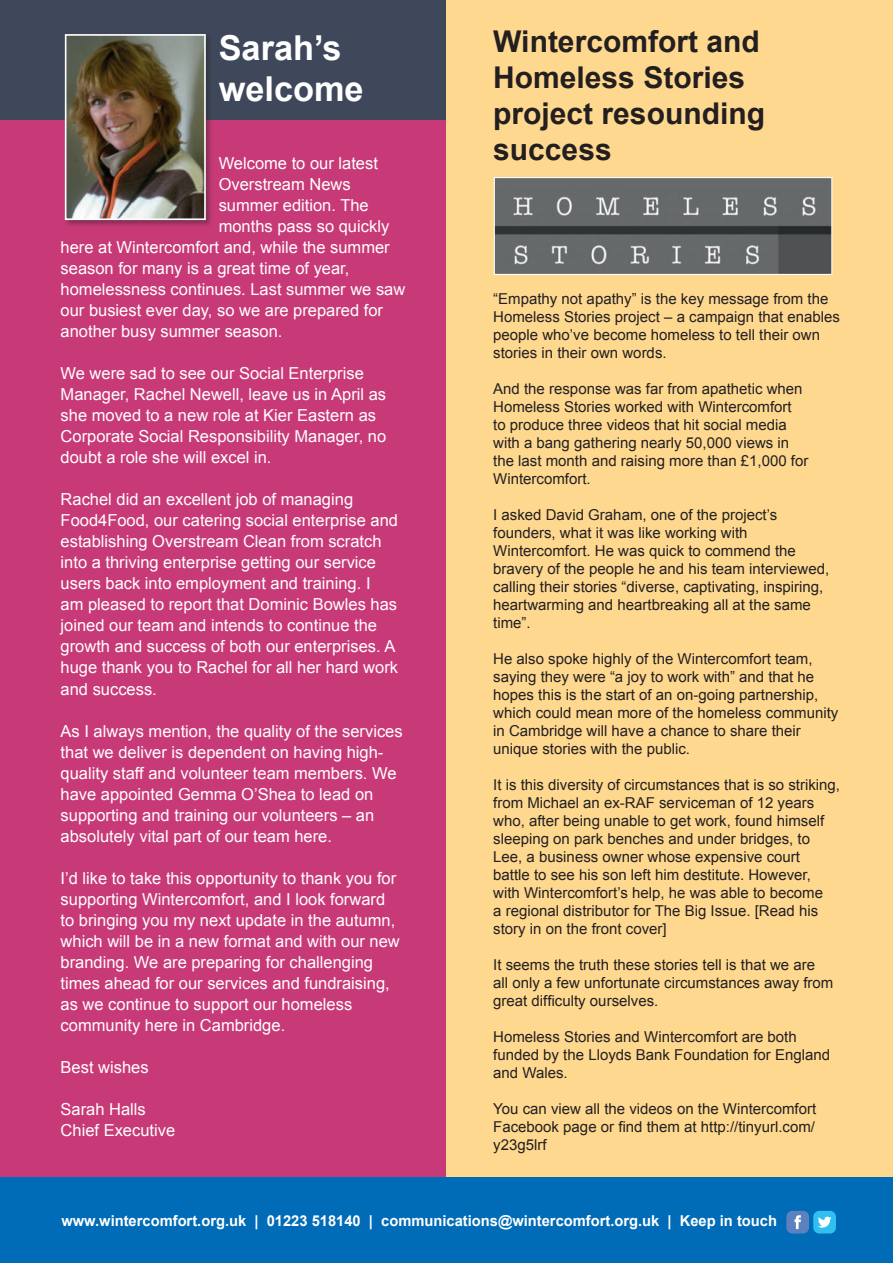
<style>
.page{position:relative;width:893px;height:1263px;background:#fff}
.page>*{position:absolute;margin:0;border:0;box-sizing:border-box;transform-origin:0 0}
.t1{font:700 34.35px/41.2px "Arial";color:#fff}
.t2{font:700 30px/36px "Arial";color:#231f20}
.t3{font:16.5px/21px "Arial";color:#fff}
.t4{font:15px/18px "Arial";color:#231f20}
.t5{font:700 15px "Arial";color:#fff}
</style>
<div class="page">
<div style="left:0;top:0;width:465px;height:1187px;background:#c83a77"></div>
<div style="left:0;top:0;width:465px;height:119px;background:#3f485a"></div>
<div style="left:446px;top:0;width:447px;height:1178px;background:#fed88f"></div>
<div style="left:0;top:1178px;width:893px;height:85px;background:#006bb6"></div>
<div style="left:786px;top:1211px;width:23px;height:22px;background:#5b81c0;border-radius:6px"></div>
<div style="left:813px;top:1211px;width:23px;height:22px;background:#30bfef;border-radius:6px"></div>
<svg style="left:794px;top:1215px;width:7px;height:14px"></svg>
<svg style="left:818px;top:1217px;width:13px;height:11px"></svg>
<div style="left:63px;top:32px;width:150px;height:195px;background:#231f20;opacity:.4"></div>
<img style="left:68px;top:37px;width:135px;height:180px">
<div style="left:65px;top:34px;width:141px;height:186px;border:2px solid #fff"></div>
<img style="left:496px;top:179px;width:334px;height:94px">
<div style="left:494px;top:177px;width:338px;height:98px;border:1px solid #fff"></div>
<h1 class="t1" style="left:219px;top:29px;width:147px">Sarah’s welcome</h1>
<p class="t3" style="left:219px;top:153px;width:161px">Welcome to our latest</p>
<p class="t3" style="left:219px;top:174px;width:134px">Overstream News</p>
<p class="t3" style="left:219px;top:195px;width:152px">summer edition. The</p>
<p class="t3" style="left:219px;top:216px;width:172px">months pass so quickly</p>
<p class="t3" style="left:61px;top:237px;width:331px">here at Wintercomfort and, while the summer</p>
<p class="t3" style="left:61px;top:258px;width:290px">season for many is a great time of year,</p>
<p class="t3" style="left:61px;top:279px;width:346px">homelessness continues. Last summer we saw</p>
<p class="t3" style="left:61px;top:300px;width:324px">our busiest ever day, so we are prepared for</p>
<p class="t3" style="left:61px;top:321px;width:223px">another busy summer season.</p>
<p class="t3" style="left:61px;top:363px;width:327px">We were sad to see our Social Enterprise Manager, Rachel Newell, leave us in April as she moved to a new role at Kier Eastern as Corporate Social Responsibility Manager, no doubt a role she will excel in.</p>
<p class="t3" style="left:61px;top:489px;width:339px">Rachel did an excellent job of managing Food4Food, our catering social enterprise and establishing Overstream Clean from scratch into a thriving enterprise getting our service users back into employment and training. I<br>am pleased to report that Dominic Bowles has joined our team and intends to continue the growth and success of both our enterprises. A huge thank you to Rachel for all her hard work and success.</p>
<p class="t3" style="left:61px;top:720px;width:344px">As I always mention, the quality of the services that we deliver is dependent on having high&shy;quality staff and volunteer team members. We have appointed Gemma O’Shea to lead on supporting and training our volunteers – an absolutely vital part of our team here.</p>
<p class="t3" style="left:61px;top:867px;width:341px">I’d like to take this opportunity to thank you for supporting Wintercomfort, and I look forward to bringing you my next update in the autumn, which will be in a new format and with our new branding. We are preparing for challenging times ahead for our services and fundraising, as we continue to support our homeless community here in Cambridge.</p>
<p class="t3" style="left:61px;top:1056px;width:90px">Best wishes</p>
<p class="t3" style="left:61px;top:1098px;width:116px">Sarah Halls<br>Chief Executive</p>
<h2 class="t2" style="left:493px;top:24px;width:273px">Wintercomfort and<br>Homeless Stories project resounding success</h2>
<p class="t4" style="left:493px;top:289px;width:348px">“Empathy not apathy” is the key message from the Homeless Stories project – a campaign that enables people who’ve become homeless to tell their own stories in their own words.</p>
<p class="t4" style="left:493px;top:379px;width:317px">And the response was far from apathetic when Homeless Stories worked with Wintercomfort<br>to produce three videos that hit social media with a bang gathering nearly 50,000 views in the last month and raising more than £1,000 for Wintercomfort.</p>
<p class="t4" style="left:493px;top:505px;width:337px">I asked David Graham, one of the project’s founders, what it was like working with Wintercomfort. He was quick to commend the bravery of the people he and his team interviewed, calling their stories “diverse, captivating, inspiring, heartwarming and heartbreaking all at the same time”.</p>
<p class="t4" style="left:493px;top:649px;width:347px">He also spoke highly of the Wintercomfort team, saying they were “a joy to work with” and that he hopes this is the start of an on-going partnership, which could mean more of the homeless community in Cambridge will have a chance to share their unique stories with the public.</p>
<p class="t4" style="left:493px;top:775px;width:348px">It is this diversity of circumstances that is so striking, from Michael an ex-RAF serviceman of 12 years who, after being unable to get work, found himself sleeping on park benches and under bridges, to Lee, a business owner whose expensive court battle to see his son left him destitute. However, with Wintercomfort’s help, he was able to become<br>a regional distributor for The Big Issue. [Read his story in on the front cover]</p>
<p class="t4" style="left:493px;top:955px;width:342px">It seems the truth these stories tell is that we are all only a few unfortunate circumstances away from great difficulty ourselves.</p>
<p class="t4" style="left:493px;top:1027px;width:338px">Homeless Stories and Wintercomfort are both funded by the Lloyds Bank Foundation for England and Wales.</p>
<p class="t4" style="left:493px;top:1099px;width:324px;text-align:justify">You can view all the videos on the Wintercomfort Facebook page or find them at http://tinyurl.com/ y23g5lrf</p>
<p class="t5" style="left:61px;top:1211px;width:717px">www.wintercomfort.org.uk | 01223 518140 | communications@wintercomfort.org.uk | Keep in touch</p>
</div>
